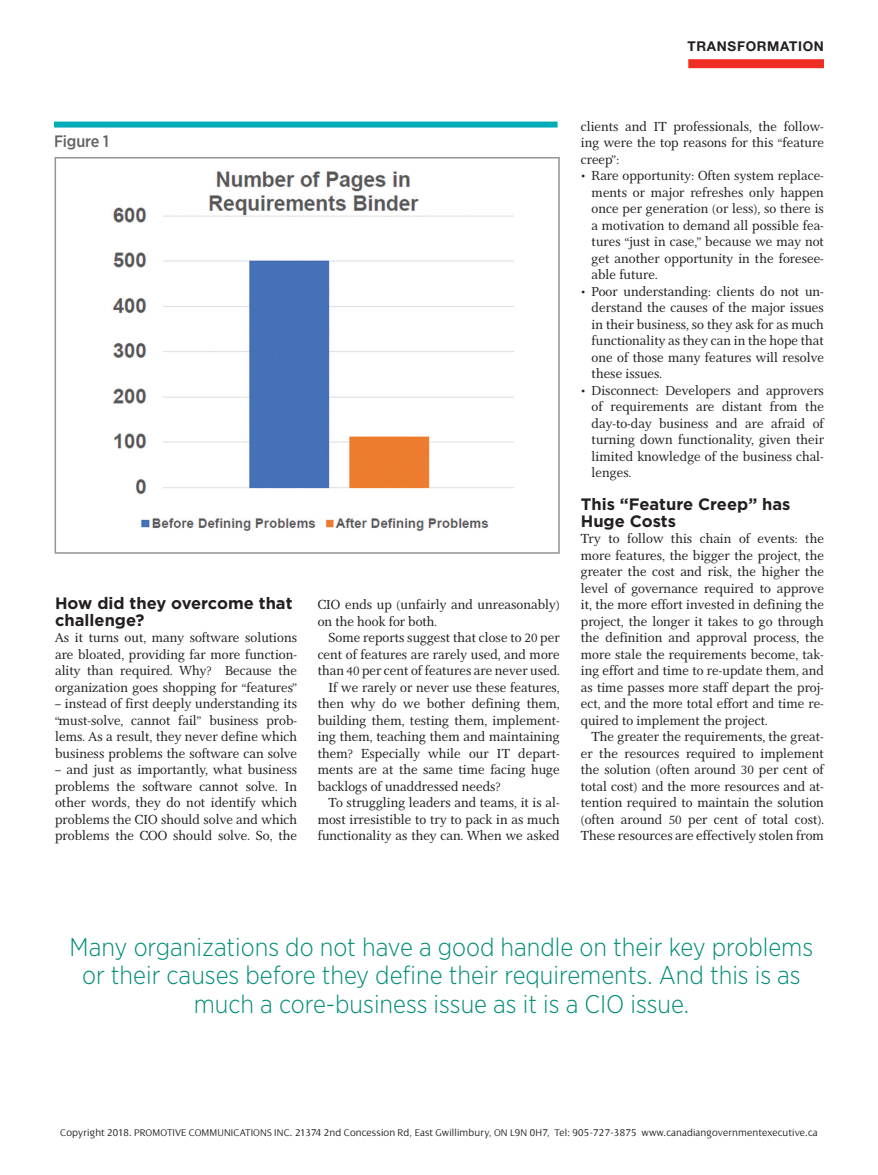
<style>
.page{position:relative;width:878px;height:1175px;background:#fff}
.page>*{position:absolute;margin:0;border:0;box-sizing:border-box;transform-origin:0 0}
.t1{font:300 25.5px/28.5px "Gotham Narrow";color:#008d77;text-align:center}
.Subhead{font:700 16.5px/16.5px "Gotham";color:#231f20}
.t2{font:500 16.5px "Gotham Narrow";letter-spacing:-.01em;color:#636366}
.Body{font:13.5px/16.5px "Res Publica";color:#231f20;text-align:justify}
.t3{font:700 13.5px "Helvetica Neue LT";letter-spacing:.05em;color:#231f20}
.t4{font:300 10.5px "Dialog";letter-spacing:.01em;color:#231f20}
</style>
<div class="page">
<div style="left:54px;top:122px;width:503px;height:6px;background:#00acb7"></div>
<div style="left:688px;top:59px;width:135px;height:9px;background:#ee2e22"></div>
<img style="left:112px;top:171px;width:401px;height:360px">
<div style="left:55px;top:157px;width:504px;height:397px;border:2px solid #939598"></div>
<p class="t3" style="left:687px;top:38px;width:138px">TRANSFORMATION</p>
<p class="t2" style="left:54px;top:130px;width:56px">Figure 1</p>
<p class="Subhead" style="left:55px;top:595px;width:239px">How did they overcome that challenge?</p>
<p class="Body" style="left:55px;top:629px;width:243px">As it turns out, many software solutions are bloated, providing far more function&shy;ality than required. Why? Because the organization goes shopping for “features”</p>
<p class="Body" style="left:55px;top:695px;width:243px">– instead of first deeply understanding its “must-solve, cannot fail” business prob&shy;lems. As a result, they never define which business problems the software can solve</p>
<p class="Body" style="left:55px;top:761px;width:243px">– and just as importantly, what business problems the software cannot solve. In other words, they do not identify which problems the CIO should solve and which problems the COO should solve. So, the</p>
<p class="Body" style="left:318px;top:596px;width:243px">CIO ends up (unfairly and unreasonably) on the hook for both.</p>
<p class="Body" style="left:318px;top:629px;width:243px;text-indent:11px">Some reports suggest that close to 20 per cent of features are rarely used, and more than 40 per cent of features are never used.</p>
<p class="Body" style="left:318px;top:679px;width:243px;text-indent:11px">If we rarely or never use these features, then why do we bother defining them, building them, testing them, implement&shy;ing them, teaching them and maintaining them? Especially while our IT depart&shy;ments are at the same time facing huge backlogs of unaddressed needs?</p>
<p class="Body" style="left:318px;top:794px;width:243px;text-indent:11px">To struggling leaders and teams, it is al&shy;most irresistible to try to pack in as much functionality as they can. When we asked</p>
<p class="Body" style="left:580px;top:118px;width:244px">clients and IT professionals, the follow&shy;ing were the top reasons for this “feature creep”:</p>
<p class="Body" style="left:591px;top:167px;width:234px;text-indent:-11px">• Rare opportunity: Often system replace&shy;ments or major refreshes only happen once per generation (or less), so there is a motivation to demand all possible fea&shy;tures “just in case,” because we may not get another opportunity in the foresee&shy;able future.</p>
<p class="Body" style="left:591px;top:283px;width:234px;text-indent:-11px">• Poor understanding: clients do not un&shy;derstand the causes of the major issues in their business, so they ask for as much functionality as they can in the hope that one of those many features will resolve these issues.</p>
<p class="Body" style="left:591px;top:382px;width:234px;text-indent:-11px">• Disconnect: Developers and approvers of requirements are distant from the day-to-day business and are afraid of turning down functionality, given their limited knowledge of the business chal&shy;lenges.</p>
<p class="Subhead" style="left:580px;top:496px;width:211px">This “Feature Creep” has<br>Huge Costs</p>
<p class="Body" style="left:580px;top:530px;width:245px">Try to follow this chain of events: the more features, the bigger the project, the greater the cost and risk, the higher the level of governance required to approve it, the more effort invested in defining the project, the longer it takes to go through the definition and approval process, the more stale the requirements become, tak&shy;ing effort and time to re-update them, and as time passes more staff depart the proj&shy;ect, and the more total effort and time re&shy;quired to implement the project.</p>
<p class="Body" style="left:580px;top:728px;width:245px;text-indent:11px">The greater the requirements, the great&shy;er the resources required to implement the solution (often around 30 per cent of total cost) and the more resources and at&shy;tention required to maintain the solution (often around 50 per cent of total cost).<br>These resources are effectively stolen from</p>
<p class="t1" style="left:70px;top:932px;width:745px">Many organizations do not have a good handle on their key problems or their causes before they define their requirements. And this is as much a core-business issue as it is a CIO issue.</p>
<p class="t4" style="left:60px;top:1126px;width:759px">Copyright 2018. PROMOTIVE COMMUNICATIONS INC. 21374 2nd Concession Rd, East Gwillimbury, ON L9N 0H7, Tel: 905-727-3875 www.canadiangovernmentexecutive.ca</p>
</div>
